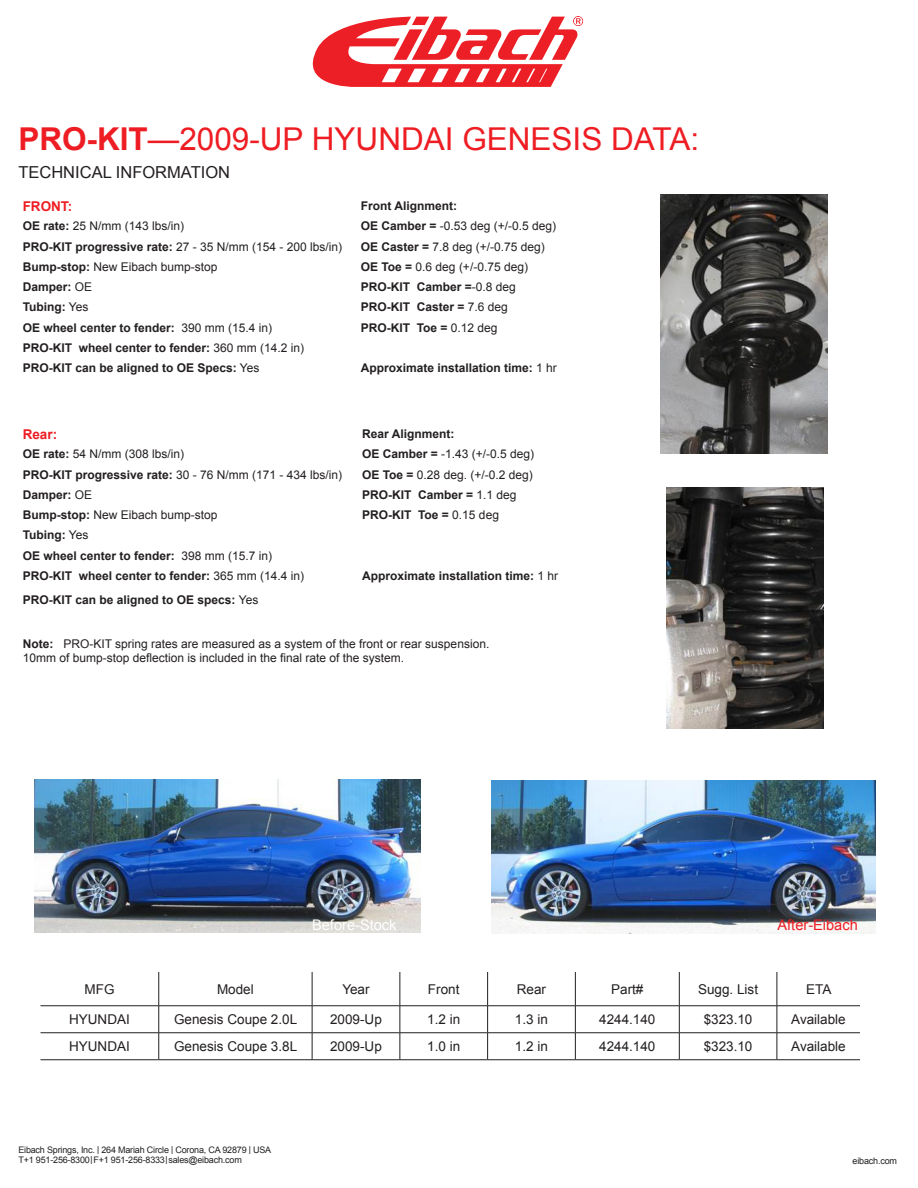
<style>
.page{position:relative;width:918px;height:1188px;background:#fff}
.page>*{position:absolute;margin:0;border:0;box-sizing:border-box;transform-origin:0 0}
.Performance_Control{font:31.5px "Arial";color:#ee1d23}
.t1{font:16.5px "Arial";color:#231f20}
.t2{font:14.55px "Arial";color:#fff}
.t3{font:14.55px "Arial";color:#ee1d23}
.Performance_Control-2{font:13.5px "Arial";color:#231f20}
.t4{font:700 13.5px "Arial";color:#ee1d23}
.t5{font:12px "Arial";color:#231f20}
.t6{font:700 12px "Arial";color:#231f20}
.t7{font:9px "Arial";letter-spacing:-.02em;color:#231f20}
.s1{font-weight:700}
.s2{font-weight:400}
.s3{font-size:10.95px}
</style>
<div class="page">
<svg style="left:313px;top:16px;width:270px;height:71px"></svg>
<hr style="left:159px;top:1005px;width:153px;height:1px;background:#231f20">
<hr style="left:159px;top:1032px;width:153px;height:1px;background:#231f20">
<svg style="left:312px;top:1006px;width:1px;height:53px"></svg>
<hr style="left:159px;top:1059px;width:153px;height:1px;background:#231f20">
<hr style="left:159px;top:972px;width:1px;height:34px;background:#231f20">
<hr style="left:400px;top:1005px;width:88px;height:1px;background:#231f20">
<hr style="left:400px;top:1032px;width:88px;height:1px;background:#231f20">
<svg style="left:400px;top:1006px;width:1px;height:53px"></svg>
<svg style="left:487px;top:1006px;width:1px;height:53px"></svg>
<hr style="left:400px;top:1059px;width:88px;height:1px;background:#231f20">
<svg style="left:575px;top:1006px;width:1px;height:53px"></svg>
<svg style="left:679px;top:1006px;width:1px;height:53px"></svg>
<hr style="left:777px;top:1005px;width:83px;height:1px;background:#231f20">
<hr style="left:777px;top:1032px;width:83px;height:1px;background:#231f20">
<svg style="left:777px;top:1006px;width:1px;height:53px"></svg>
<hr style="left:777px;top:1059px;width:83px;height:1px;background:#231f20">
<hr style="left:487px;top:972px;width:1px;height:34px;background:#231f20">
<hr style="left:488px;top:1005px;width:87px;height:1px;background:#231f20">
<hr style="left:488px;top:1032px;width:87px;height:1px;background:#231f20">
<hr style="left:488px;top:1059px;width:87px;height:1px;background:#231f20">
<hr style="left:312px;top:972px;width:1px;height:34px;background:#231f20">
<hr style="left:400px;top:972px;width:1px;height:34px;background:#231f20">
<hr style="left:312px;top:1005px;width:88px;height:1px;background:#231f20">
<hr style="left:312px;top:1032px;width:88px;height:1px;background:#231f20">
<hr style="left:312px;top:1059px;width:88px;height:1px;background:#231f20">
<hr style="left:40px;top:1005px;width:119px;height:1px;background:#231f20">
<hr style="left:40px;top:1032px;width:119px;height:1px;background:#231f20">
<svg style="left:159px;top:1006px;width:1px;height:54px"></svg>
<hr style="left:40px;top:1059px;width:119px;height:1px;background:#231f20">
<hr style="left:575px;top:972px;width:1px;height:34px;background:#231f20">
<hr style="left:575px;top:1005px;width:104px;height:1px;background:#231f20">
<hr style="left:575px;top:1032px;width:104px;height:1px;background:#231f20">
<hr style="left:575px;top:1059px;width:104px;height:1px;background:#231f20">
<hr style="left:679px;top:972px;width:1px;height:34px;background:#231f20">
<hr style="left:777px;top:972px;width:1px;height:34px;background:#231f20">
<hr style="left:679px;top:1005px;width:98px;height:1px;background:#231f20">
<hr style="left:679px;top:1032px;width:98px;height:1px;background:#231f20">
<hr style="left:679px;top:1059px;width:98px;height:1px;background:#231f20">
<img style="left:660px;top:195px;width:168px;height:259px">
<img style="left:35px;top:780px;width:385px;height:153px">
<img style="left:491px;top:780px;width:385px;height:153px">
<img style="left:666px;top:488px;width:158px;height:241px">
<p class="Performance_Control" style="left:18px;top:118px;width:682px"><span class="s1">PRO-KIT</span>—2009-UP HYUNDAI GENESIS DATA:</p>
<p class="t1" style="left:18px;top:162px;width:213px">TECHNICAL INFORMATION</p>
<p class="t4" style="left:23px;top:197px;width:51px">FRONT:</p>
<p class="t6" style="left:361px;top:198px;width:98px">Front Alignment:</p>
<p class="t5" style="left:23px;top:218px;width:163px"><span class="s1">OE rate:</span> 25 N/mm (143 lbs/in)</p>
<p class="t5" style="left:361px;top:218px;width:197px"><span class="s1">OE Camber =</span> -0.53 deg (+/-0.5 deg)</p>
<p class="t5" style="left:23px;top:239px;width:321px"><span class="s1">PRO-KIT progressive rate:</span> 27 - 35 N/mm (154 - 200 lbs/in)</p>
<p class="t5" style="left:361px;top:239px;width:186px"><span class="s1">OE Caster =</span> 7.8 deg (+/-0.75 deg)</p>
<p class="t5" style="left:23px;top:259px;width:196px"><span class="s1">Bump-stop:</span> New Eibach bump-stop</p>
<p class="t5" style="left:361px;top:259px;width:169px"><span class="s1">OE Toe =</span> 0.6 deg (+/-0.75 deg)</p>
<p class="t6" style="left:23px;top:279px;width:71px">Damper: <span class="s2">OE</span></p>
<p class="t6" style="left:361px;top:279px;width:157px">PRO-KIT Camber =<span class="s2">-0.8 deg</span></p>
<p class="t6" style="left:23px;top:299px;width:67px">Tubing: <span class="s2">Yes</span></p>
<p class="t6" style="left:361px;top:299px;width:149px">PRO-KIT Caster = <span class="s2">7.6 deg</span></p>
<p class="t6" style="left:23px;top:320px;width:251px">OE wheel center to fender: <span class="s2">390 mm (15.4 in)</span></p>
<p class="t6" style="left:361px;top:320px;width:138px">PRO-KIT Toe = <span class="s2">0.12 deg</span></p>
<p class="t6" style="left:23px;top:340px;width:283px">PRO-KIT wheel center to fender: <span class="s2">360 mm (14.2 in)</span></p>
<p class="t6" style="left:23px;top:360px;width:238px">PRO-KIT can be aligned to OE Specs: <span class="s2">Yes</span></p>
<p class="t6" style="left:361px;top:360px;width:198px">Approximate installation time: <span class="s2">1 hr</span></p>
<p class="t4" style="left:23px;top:425px;width:36px">Rear:</p>
<p class="t6" style="left:362px;top:426px;width:94px">Rear Alignment:</p>
<p class="t5" style="left:23px;top:446px;width:163px"><span class="s1">OE rate:</span> 54 N/mm (308 lbs/in)</p>
<p class="t5" style="left:362px;top:446px;width:174px"><span class="s1">OE Camber =</span> -1.43 (+/-0.5 deg)</p>
<p class="t5" style="left:23px;top:467px;width:321px"><span class="s1">PRO-KIT progressive rate:</span> 30 - 76 N/mm (171 - 434 lbs/in)</p>
<p class="t5" style="left:362px;top:467px;width:172px"><span class="s1">OE Toe =</span> 0.28 deg. (+/-0.2 deg)</p>
<p class="t6" style="left:23px;top:487px;width:71px">Damper: <span class="s2">OE</span></p>
<p class="t6" style="left:362px;top:487px;width:156px">PRO-KIT Camber = <span class="s2">1.1 deg</span></p>
<p class="t5" style="left:23px;top:507px;width:196px"><span class="s1">Bump-stop:</span> New Eibach bump-stop</p>
<p class="t6" style="left:362px;top:507px;width:138px">PRO-KIT Toe = <span class="s2">0.15 deg</span></p>
<p class="t6" style="left:23px;top:527px;width:67px">Tubing: <span class="s2">Yes</span></p>
<p class="t6" style="left:23px;top:548px;width:251px">OE wheel center to fender: <span class="s2">398 mm (15.7 in)</span></p>
<p class="t6" style="left:23px;top:568px;width:283px">PRO-KIT wheel center to fender: <span class="s2">365 mm (14.4 in)</span></p>
<p class="t6" style="left:362px;top:568px;width:198px">Approximate installation time: <span class="s2">1 hr</span></p>
<p class="t6" style="left:23px;top:591px;width:237px">PRO-KIT can be aligned to OE specs: <span class="s2">Yes</span></p>
<p class="t5" style="left:23px;top:636px;width:468px"><span class="s1">Note:</span> PRO-KIT spring rates are measured as a system of the front or rear suspension.</p>
<p class="t5" style="left:23px;top:650px;width:383px">10mm of bump-stop deflection is included in the final rate of the system.</p>
<p class="t2" style="left:312px;top:915px;width:86px">Before-Stock</p>
<p class="t3" style="left:777px;top:915px;width:82px">After-Eibach</p>
<p class="Performance_Control-2" style="left:85px;top:980px;width:31px">MFG</p>
<p class="Performance_Control-2" style="left:217px;top:980px;width:38px">Model</p>
<p class="Performance_Control-2" style="left:342px;top:980px;width:29px">Year</p>
<p class="Performance_Control-2" style="left:428px;top:980px;width:33px">Front</p>
<p class="Performance_Control-2" style="left:517px;top:980px;width:31px">Rear</p>
<p class="Performance_Control-2" style="left:611px;top:980px;width:34px">Part#</p>
<p class="Performance_Control-2" style="left:698px;top:980px;width:62px">Sugg. List</p>
<p class="Performance_Control-2" style="left:806px;top:980px;width:27px">ETA</p>
<p class="Performance_Control-2" style="left:69px;top:1011px;width:62px">HYUNDAI</p>
<p class="Performance_Control-2" style="left:174px;top:1011px;width:125px">Genesis Coupe 2.0L</p>
<p class="Performance_Control-2" style="left:330px;top:1011px;width:53px">2009-Up</p>
<p class="Performance_Control-2" style="left:427px;top:1011px;width:35px">1.2 in</p>
<p class="Performance_Control-2" style="left:515px;top:1011px;width:35px">1.3 in</p>
<p class="Performance_Control-2" style="left:599px;top:1011px;width:58px">4244.140</p>
<p class="Performance_Control-2" style="left:704px;top:1011px;width:50px">$323.10</p>
<p class="Performance_Control-2" style="left:791px;top:1011px;width:56px">Available</p>
<p class="Performance_Control-2" style="left:69px;top:1038px;width:62px">HYUNDAI</p>
<p class="Performance_Control-2" style="left:174px;top:1038px;width:125px">Genesis Coupe 3.8L</p>
<p class="Performance_Control-2" style="left:330px;top:1038px;width:53px">2009-Up</p>
<p class="Performance_Control-2" style="left:427px;top:1038px;width:35px">1.0 in</p>
<p class="Performance_Control-2" style="left:515px;top:1038px;width:35px">1.2 in</p>
<p class="Performance_Control-2" style="left:599px;top:1038px;width:58px">4244.140</p>
<p class="Performance_Control-2" style="left:704px;top:1038px;width:50px">$323.10</p>
<p class="Performance_Control-2" style="left:791px;top:1038px;width:56px">Available</p>
<p class="t7" style="left:18px;top:1144px;width:254px">Eibach Springs, Inc. <span class="s3">I</span> 264 Mariah Circle <span class="s3">I</span> Corona, CA 92879 <span class="s3">I</span> USA</p>
<p class="t7" style="left:18px;top:1154px;width:225px">T+1 951-256-8300 <span class="s3">I</span>F+1 951-256-8333 <span class="s3">I</span> sales@eibach.com</p>
<p class="t7" style="left:853px;top:1155px;width:46px">eibach.com</p>
</div>
